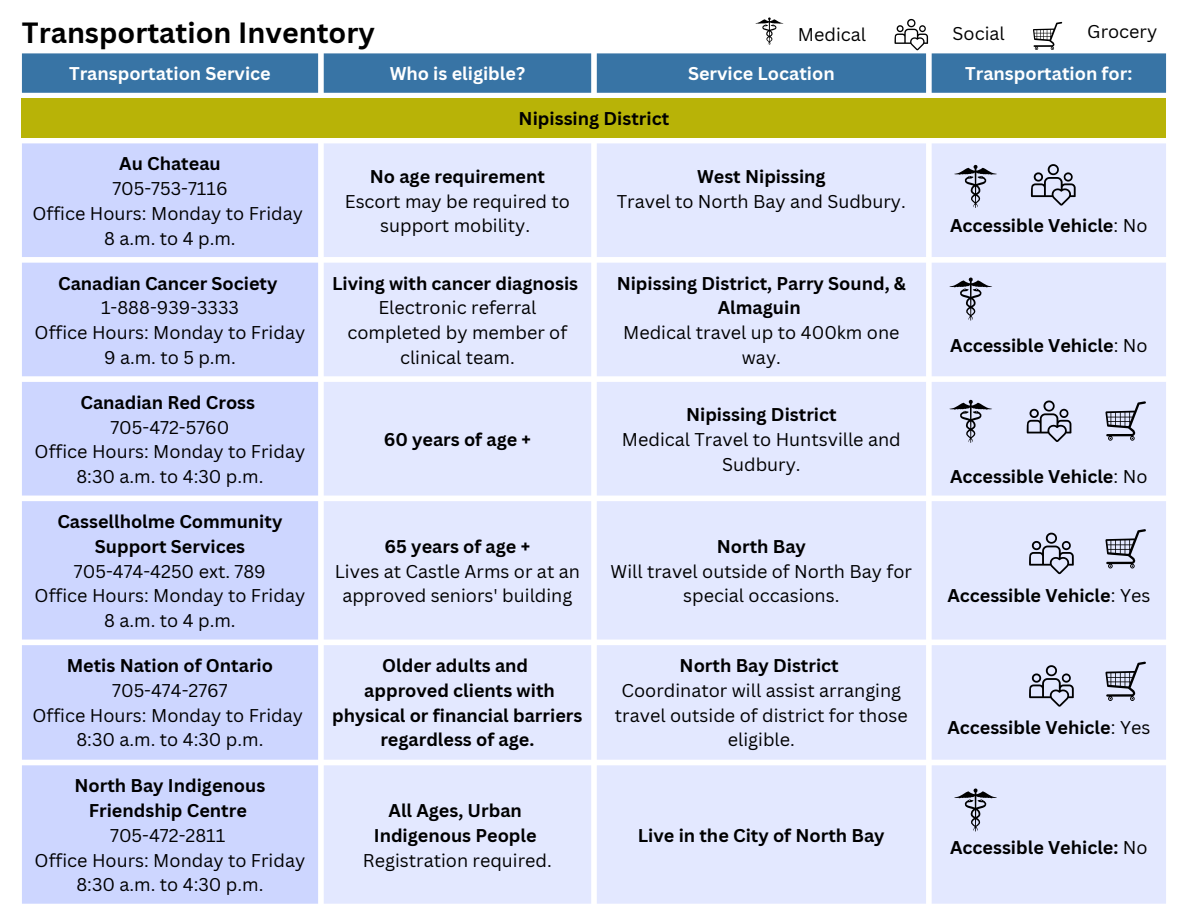
<style>
.page{position:relative;width:1188px;height:918px;background:#fff}
.page>*{position:absolute;margin:0;border:0;box-sizing:border-box;transform-origin:0 0}
.t1{font:700 28.5px "Canva Sans";color:#000}
.t2{font:18px/24.8px "Canva Sans";color:#000;text-align:center}
.t3{font:700 18px/24.8px "Canva Sans";color:#000;text-align:center}
.t4{font:700 18px "Canva Sans";color:#fff}
.s1{font-weight:400}
</style>
<div class="page">
<div style="left:22px;top:53px;width:1144px;height:40px;background:#3874a5"></div>
<div style="left:22px;top:98px;width:1144px;height:40px;background:#b8b307"></div>
<div style="left:22px;top:143px;width:296px;height:761px;background:#cdd6ff"></div>
<div style="left:324px;top:143px;width:842px;height:761px;background:#e3e8ff"></div>
<svg style="left:1033px;top:22px;width:29px;height:28px"></svg>
<svg style="left:894px;top:19px;width:34px;height:31px"></svg>
<svg style="left:949px;top:399px;width:43px;height:44px;background:#b9bdd0"></svg>
<svg style="left:755px;top:17px;width:28px;height:28px"></svg>
<svg style="left:1027px;top:401px;width:44px;height:41px;background:#adb1c2"></svg>
<svg style="left:1105px;top:401px;width:41px;height:40px;background:#adb1c3"></svg>
<svg style="left:1105px;top:529px;width:41px;height:39px;background:#acb0c2"></svg>
<svg style="left:1029px;top:533px;width:45px;height:41px;background:#adb1c3"></svg>
<svg style="left:1105px;top:662px;width:41px;height:39px;background:#acb0c1"></svg>
<svg style="left:1029px;top:665px;width:45px;height:42px;background:#aeb2c4"></svg>
<svg style="left:954px;top:164px;width:43px;height:44px;background:#b9bdd0"></svg>
<svg style="left:1031px;top:164px;width:45px;height:42px;background:#aeb2c4"></svg>
<svg style="left:954px;top:788px;width:43px;height:43px;background:#b8bccf"></svg>
<svg style="left:949px;top:277px;width:43px;height:44px;background:#b9bdd0"></svg>
<p class="t1" style="left:22px;top:13px;width:355px">Transportation Inventory</p>
<p class="t2" style="left:798px;top:22px;width:70px">Medical</p>
<p class="t2" style="left:953px;top:21px;width:54px">Social</p>
<p class="t2" style="left:1087px;top:18px;width:71px">Grocery</p>
<p class="t4" style="left:69px;top:61px;width:203px">Transportation Service</p>
<p class="t4" style="left:390px;top:61px;width:137px">Who is eligible?</p>
<p class="t4" style="left:688px;top:61px;width:148px">Service Location</p>
<p class="t4" style="left:965px;top:61px;width:169px">Transportation for:</p>
<p class="t3" style="left:519px;top:106px;width:152px">Nipissing District</p>
<p class="t3" style="left:119px;top:151px;width:103px">Au Chateau</p>
<p class="t2" style="left:112px;top:176px;width:117px">705-753-7116</p>
<p class="t2" style="left:32px;top:201px;width:272px">Office Hours: Monday to Friday</p>
<p class="t2" style="left:104px;top:225px;width:133px">8 a.m. to 4 p.m.</p>
<p class="t3" style="left:370px;top:163px;width:177px">No age requirement</p>
<p class="t2" style="left:345px;top:188px;width:227px">Escort may be required to support mobility.</p>
<p class="t3" style="left:697px;top:163px;width:130px">West Nipissing</p>
<p class="t2" style="left:617px;top:188px;width:291px">Travel to North Bay and Sudbury.</p>
<p class="t3" style="left:950px;top:213px;width:199px">Accessible Vehicle<span class="s1">: No</span></p>
<p class="t3" style="left:58px;top:270px;width:221px">Canadian Cancer Society</p>
<p class="t2" style="left:101px;top:295px;width:139px">1-888-939-3333</p>
<p class="t2" style="left:35px;top:320px;width:272px">Office Hours: Monday to Friday</p>
<p class="t2" style="left:104px;top:345px;width:133px">9 a.m. to 5 p.m.</p>
<p class="t3" style="left:80px;top:390px;width:176px">Canadian Red Cross</p>
<p class="t2" style="left:110px;top:414px;width:121px">705-472-5760</p>
<p class="t2" style="left:35px;top:439px;width:272px">Office Hours: Monday to Friday</p>
<p class="t2" style="left:76px;top:464px;width:189px">8:30 a.m. to 4:30 p.m.</p>
<p class="t3" style="left:57px;top:509px;width:227px">Cassellholme Community<br>Support Services</p>
<p class="t2" style="left:74px;top:558px;width:193px">705-474-4250 ext. 789</p>
<p class="t2" style="left:35px;top:583px;width:272px">Office Hours: Monday to Friday</p>
<p class="t2" style="left:104px;top:608px;width:133px">8 a.m. to 4 p.m.</p>
<p class="t3" style="left:67px;top:653px;width:208px">Metis Nation of Ontario</p>
<p class="t2" style="left:112px;top:678px;width:117px">705-474-2767</p>
<p class="t2" style="left:32px;top:702px;width:272px">Office Hours: Monday to Friday</p>
<p class="t2" style="left:76px;top:727px;width:189px">8:30 a.m. to 4:30 p.m.</p>
<p class="t3" style="left:75px;top:773px;width:192px">North Bay Indigenous<br>Friendship Centre</p>
<p class="t2" style="left:110px;top:822px;width:117px">705-472-2811</p>
<p class="t2" style="left:35px;top:847px;width:272px">Office Hours: Monday to Friday</p>
<p class="t2" style="left:76px;top:872px;width:189px">8:30 a.m. to 4:30 p.m.</p>
<p class="t3" style="left:332px;top:270px;width:248px">Living with cancer diagnosis</p>
<p class="t2" style="left:347px;top:295px;width:221px">Electronic referral completed by member of clinical team.</p>
<p class="t3" style="left:384px;top:427px;width:149px">60 years of age +</p>
<p class="t3" style="left:385px;top:534px;width:147px">65 years of age +</p>
<p class="t2" style="left:335px;top:558px;width:247px">Lives at Castle Arms or at an approved seniors' building</p>
<p class="t3" style="left:382px;top:653px;width:147px">Older adults and</p>
<p class="t3" style="left:332px;top:678px;width:252px">approved clients with physical or financial barriers regardless of age.</p>
<p class="t3" style="left:389px;top:798px;width:135px">All Ages, Urban</p>
<p class="t3" style="left:374px;top:822px;width:164px">Indigenous People</p>
<p class="t2" style="left:363px;top:847px;width:191px">Registration required.</p>
<p class="t3" style="left:617px;top:270px;width:291px">Nipissing District, Parry Sound, &amp;<br>Almaguin</p>
<p class="t2" style="left:623px;top:320px;width:278px">Medical travel up to 400km one way.</p>
<p class="t3" style="left:686px;top:402px;width:152px">Nipissing District</p>
<p class="t2" style="left:622px;top:427px;width:280px">Medical Travel to Huntsville and<br>Sudbury.</p>
<p class="t3" style="left:717px;top:534px;width:91px">North Bay</p>
<p class="t2" style="left:611px;top:558px;width:303px">Will travel outside of North Bay for special occasions.</p>
<p class="t3" style="left:680px;top:653px;width:161px">North Bay District</p>
<p class="t2" style="left:615px;top:678px;width:294px">Coordinator will assist arranging travel outside of district for those eligible.</p>
<p class="t3" style="left:638px;top:822px;width:248px">Live in the City of North Bay</p>
<p class="t3" style="left:950px;top:332px;width:199px">Accessible Vehicle<span class="s1">: No</span></p>
<p class="t3" style="left:950px;top:464px;width:199px">Accessible Vehicle<span class="s1">: No</span></p>
<p class="t3" style="left:947px;top:583px;width:205px">Accessible Vehicle<span class="s1">: Yes</span></p>
<p class="t3" style="left:947px;top:715px;width:205px">Accessible Vehicle<span class="s1">: Yes</span></p>
<p class="t3" style="left:950px;top:835px;width:199px">Accessible Vehicle: <span class="s1">No</span></p>
</div>
